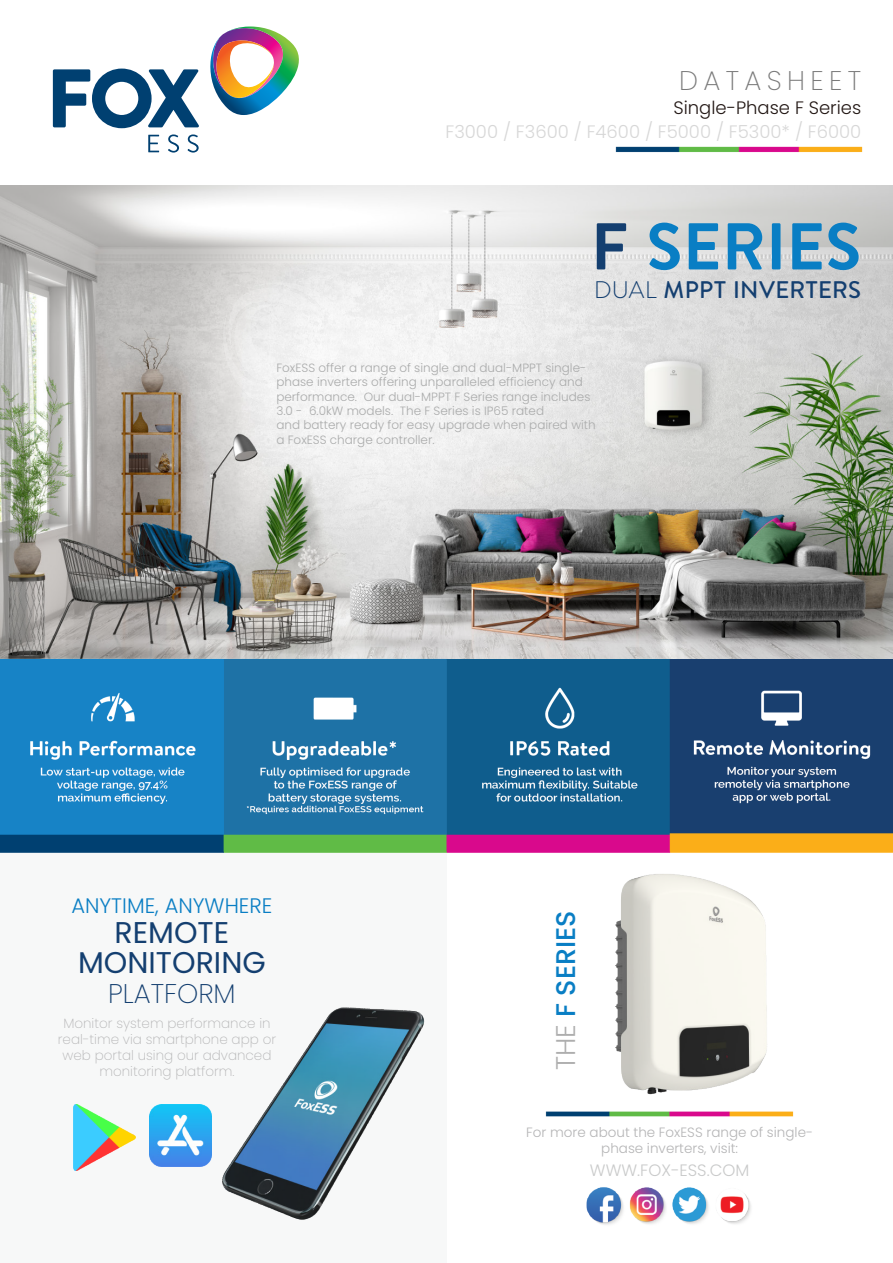
<style>
.page{position:relative;width:893px;height:1263px;background:#fff}
.page>*{position:absolute;margin:0;border:0;box-sizing:border-box;transform-origin:0 0}
.t1{font:700 66px "Brandon Text";letter-spacing:.01em;color:#097ec4}
.t2{font:30px/30px "Poppins";color:#143f70;text-align:center}
.t3{font:500 27px "Poppins";color:#097ec4}
.t4{font:200 27px "Poppins";letter-spacing:.2em;color:#7a7a7a}
.t5{font:200 27px "Poppins";color:#143f70}
.t6{font:500 24px "Brandon Text";letter-spacing:.015em;color:#143f70}
.t7{font:300 21px "Poppins";color:#097ec4}
.t8{font:300 18px "Poppins";color:#d7d7d7}
.t9{font:300 18px "Poppins";color:#231815}
.t10{font:300 16.5px "Poppins";color:#c9caca}
.t11{font:200 13.5px/16.2px "Poppins";color:#b5b5b6;text-align:center}
.t12{font:300 13.5px/16.2px "Poppins";color:#b5b5b6;text-align:center}
.t13{font:300 12px/14.4px "Poppins";color:#aaabab}
.s1{color:#143f70}
.s2{font-weight:300}
.s3{font-weight:300;color:#aeaeae}
</style>
<div class="page">
<div style="left:0;top:850px;width:446px;height:413px;background:#f7f8f8"></div>
<img style="left:0;top:185px;width:893px;height:461px">
<img style="left:586px;top:1187px;width:165px;height:38px">
<img style="left:615px;top:146px;width:248px;height:7px">
<img style="left:0;top:646px;width:893px;height:207px">
<img style="left:545px;top:1114px;width:249px;height:3px">
<img style="left:215px;top:275px;width:134px;height:136px">
<img style="left:74px;top:1104px;width:62px;height:67px">
<img style="left:150px;top:1104px;width:62px;height:62px">
<img style="left:545px;top:874px;width:249px;height:240px">
<img style="left:222px;top:1007px;width:203px;height:213px">
<svg style="left:53px;top:69px;width:146px;height:59px"></svg>
<svg style="left:148px;top:135px;width:11px;height:17px"></svg>
<svg style="left:168px;top:134px;width:11px;height:19px"></svg>
<svg style="left:187px;top:134px;width:12px;height:19px"></svg>
<img style="left:210px;top:26px;width:89px;height:89px">
<h3 class="t4" style="left:679px;top:64px;width:184px">DATASHEET</h3>
<h3 class="t9" style="left:673px;top:97px;width:189px">Single-Phase F Series</h3>
<h3 class="t8" style="left:445px;top:121px;width:417px">F3000 / F3600 / F4600 / F5000 / F5300* / F6000</h3>
<h1 class="t1" style="left:591px;top:201px;width:272px"><span class="s1">F</span> SERIES</h1>
<h3 class="t6" style="left:594px;top:273px;width:269px"><span class="s2">DUAL</span> MPPT INVERTERS</h3>
<p class="t13" style="left:276px;top:360px;width:321px">FoxESS offer a range of single and dual-MPPT single&shy;phase inverters offering unparalleled efficiency and performance. Our dual-MPPT F Series range includes 3.0 - 6.0kW models. The F Series is IP65 rated<br>and battery ready for easy upgrade when paired with a FoxESS charge controller.</p>
<h3 class="t7" style="left:71px;top:894px;width:203px">ANYTIME, ANYWHERE</h3>
<h2 class="t2" style="left:78px;top:918px;width:189px">REMOTE<br>MONITORING</h2>
<h3 class="t5" style="left:108px;top:978px;width:129px">PLATFORM</h3>
<p class="t11" style="left:58px;top:1015px;width:220px">Monitor system performance in real-time via smartphone app or web portal using our advanced monitoring platform.</p>
<h3 class="t3" style="left:550px;top:1070px;width:161px;rotate:-90deg"><span class="s3">THE</span> F SERIES</h3>
<p class="t12" style="left:526px;top:1124px;width:288px">For more about the FoxESS range of single&shy;phase inverters, visit:</p>
<h3 class="t10" style="left:590px;top:1161px;width:161px">WWW.FOX-ESS.COM</h3>
</div>
